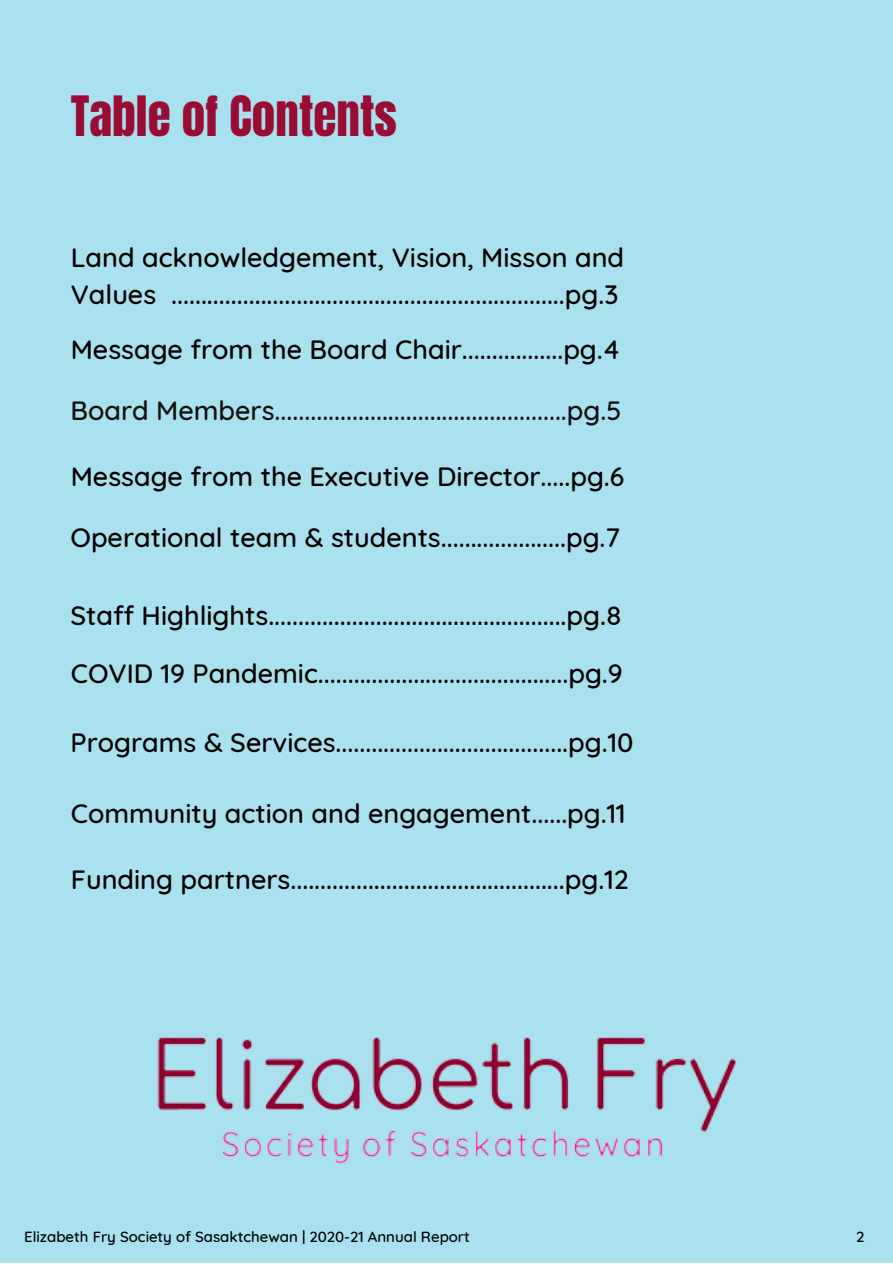
<style>
.page{position:relative;width:893px;height:1264px;background:#fff}
.page>*{position:absolute;margin:0;border:0;box-sizing:border-box;transform-origin:0 0}
.t1{font:47.25px "Anton";color:#990d35}
.t2{font:500 27px/37px "Quicksand";color:#000}
.t3{font:500 27px "Quicksand";color:#131110}
.t4{font:500 15px "Quicksand";color:#000}
</style>
<div class="page">
<div style="left:0;top:0;width:892px;height:1262px;background:#a9e1ef"></div>
<img style="left:157px;top:1037px;width:579px;height:128px">
<h1 class="t1" style="left:71px;top:82px;width:327px">Table of Contents</h1>
<p class="t2" style="left:71px;top:238px;width:555px">Land acknowledgement, Vision, Misson and<br>Values ..................................................................pg.3</p>
<p class="t2" style="left:71px;top:330px;width:551px">Message from the Board Chair.................pg.4</p>
<p class="t3" style="left:70px;top:393px;width:552px">Board Members.................................................pg.5</p>
<p class="t2" style="left:71px;top:457px;width:555px">Message from the Executive Director.....pg.6</p>
<p class="t2" style="left:70px;top:518px;width:551px">Operational team &amp; students.....................pg.7</p>
<p class="t2" style="left:70px;top:585px;width:553px;line-height:58.5px">Staff Highlights..................................................pg.8<br>COVID 19 Pandemic..........................................pg.9</p>
<p class="t2" style="left:70px;top:723px;width:564px">Programs &amp; Services.......................................pg.10</p>
<p class="t2" style="left:71px;top:794px;width:556px">Community action and engagement......pg.11</p>
<p class="t2" style="left:71px;top:860px;width:559px">Funding partners..............................................pg.12</p>
<p class="t4" style="left:24px;top:1227px;width:447px">Elizabeth Fry Society of Sasaktchewan | 2020-21 Annual Report</p>
<p class="t4" style="left:856px;top:1227px;width:10px">2</p>
</div>
